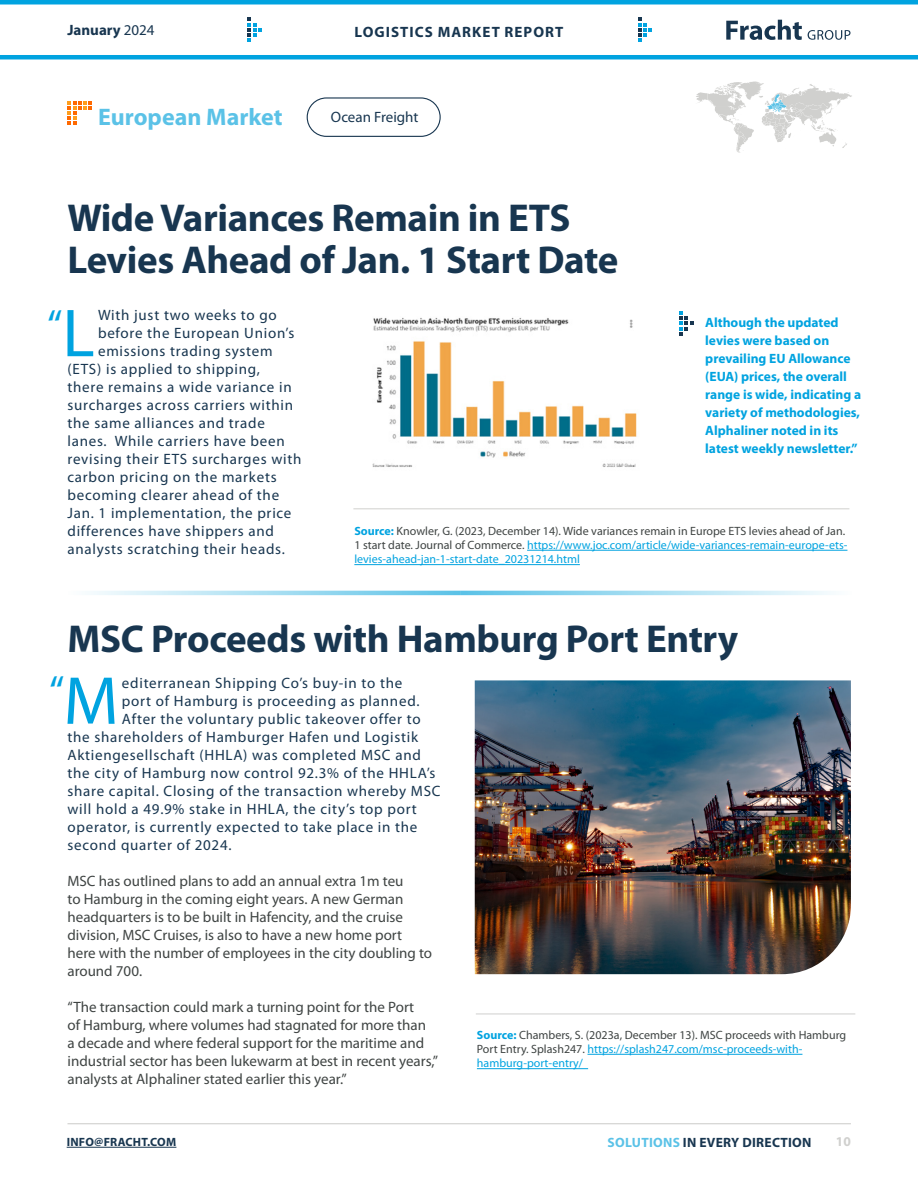
<style>
.page{position:relative;width:918px;height:1188px;background:#fff}
.page>*{position:absolute;margin:0;border:0;box-sizing:border-box;transform-origin:0 0}
.t1{font:68.4px "Myriad Pro";color:#00a3e0}
.t2{font:43.05px "Myriad Pro";color:#00a3e0}
.t3{font:700 39px/42px "Myriad Pro";letter-spacing:-.01em;color:#183650}
.t4{font:700 24px "Myriad Pro";color:#5bc2e7}
.t5{font:15px "Myriad Pro";letter-spacing:.05em;color:#183650}
.t6{font:15px/18px "Myriad Pro";color:#3f4443}
.t7{font:700 15px "Myriad Pro";letter-spacing:.07em;color:#183650}
.t8{font:15px "Myriad Pro";color:#183650}
.t9{font:700 15px "Myriad Pro";color:#183650}
.t10{font:700 13.5px/18px "Myriad Pro";color:#00a3e0}
.t11{font:700 13.5px "Myriad Pro";letter-spacing:.02em;color:#183650}
.t12{font:700 13.5px "Myriad Pro";color:#d0d0ce}
.t13{font:12px/14.4px "Myriad Pro";color:#3f4443}
.t14{font:700 12px "Myriad Pro";letter-spacing:.02em;color:#183650}
.s1{font-weight:400}
.s2{font-weight:700;color:#00a3e0}
.s3{color:#00a3e0}
.s4{color:#5bc2e7}
</style>
<div class="page">
<hr style="left:68px;top:1123px;width:783px;height:1px;background:#d0d0ce">
<hr style="left:67px;top:1147px;width:109px;height:1px;background:#183650">
<hr style="left:353px;top:508px;width:496px;height:1px;background:#d0d0ce">
<svg style="left:0;top:0;width:918px;height:59px"></svg>
<svg style="left:726px;top:20px;width:76px;height:20px"></svg>
<svg style="left:808px;top:30px;width:42px;height:10px"></svg>
<svg style="left:638px;top:18px;width:14px;height:24px"></svg>
<hr style="left:527px;top:550px;width:320px;height:1px;background:#00a3e0">
<hr style="left:354px;top:564px;width:226px;height:1px;background:#00a3e0">
<svg style="left:696px;top:82px;width:156px;height:71px"></svg>
<div style="left:307px;top:97px;width:134px;height:40px;border:1px solid #183650;border-radius:19px"></div>
<svg style="left:68px;top:101px;width:24px;height:24px"></svg>
<img style="left:372px;top:317px;width:265px;height:150px">
<hr style="left:476px;top:1014px;width:379px;height:1px;background:#d0d0ce">
<img style="left:475px;top:680px;width:376px;height:294px">
<hr style="left:588px;top:1054px;width:214px;height:1px;background:#00a3e0">
<hr style="left:477px;top:1068px;width:111px;height:1px;background:#00a3e0">
<svg style="left:679px;top:312px;width:14px;height:23px"></svg>
<svg style="left:460px;top:591px;width:371px;height:4px"></svg>
<svg style="left:90px;top:591px;width:370px;height:4px"></svg>
<p class="t9" style="left:68px;top:21px;width:89px">January <span class="s1">2024</span></p>
<p class="t7" style="left:355px;top:22px;width:210px">LOGISTICS MARKET REPORT</p>
<p class="t4" style="left:98px;top:101px;width:186px">European Market</p>
<p class="t8" style="left:331px;top:108px;width:89px">Ocean Freight</p>
<p class="t3" style="left:68px;top:195px;width:552px">Wide Variances Remain in ETS<br>Levies Ahead of Jan. 1 Start Date</p>
<p class="t1" style="left:62px;top:291px;width:34px">L</p>
<p class="t5" style="left:98px;top:306px;width:180px">With just two weeks to go</p>
<p class="t2" style="left:47px;top:299px;width:17px">“</p>
<p class="t10" style="left:705px;top:313px;width:158px">Although the updated levies were based on prevailing EU Allowance (EUA) prices, the overall range is wide, indicating a variety of methodologies,<br>Alphaliner noted in its latest weekly newsletter.”</p>
<p class="t5" style="left:98px;top:324px;width:198px">before the European Union’s</p>
<p class="t5" style="left:98px;top:342px;width:176px">emissions trading system</p>
<p class="t5" style="left:68px;top:360px;width:194px">(ETS) is applied to shipping,</p>
<p class="t5" style="left:68px;top:378px;width:226px">there remains a wide variance in</p>
<p class="t5" style="left:68px;top:396px;width:227px">surcharges across carriers within</p>
<p class="t5" style="left:68px;top:414px;width:199px">the same alliances and trade</p>
<p class="t5" style="left:68px;top:432px;width:219px">lanes. While carriers have been</p>
<p class="t5" style="left:68px;top:450px;width:235px">revising their ETS surcharges with</p>
<p class="t5" style="left:68px;top:468px;width:211px">carbon pricing on the markets</p>
<p class="t5" style="left:68px;top:486px;width:213px">becoming clearer ahead of the</p>
<p class="t5" style="left:68px;top:504px;width:226px">Jan. 1 implementation, the price</p>
<p class="t5" style="left:68px;top:522px;width:208px">differences have shippers and</p>
<p class="t5" style="left:68px;top:540px;width:219px">analysts scratching their heads.</p>
<p class="t13" style="left:354px;top:523px;width:495px"><span class="s2">Source:</span> Knowler, G. (2023, December 14). Wide variances remain in Europe ETS levies ahead of Jan.<br>1 start date. Journal of Commerce. <span class="s3">https://www.joc.com/article/wide-variances-remain-europe-ets&shy;levies-ahead-jan-1-start-date_20231214.html</span></p>
<p class="t3" style="left:68px;top:617px;width:672px">MSC Proceeds with Hamburg Port Entry</p>
<p class="t1" style="left:64px;top:659px;width:57px">M</p>
<p class="t5" style="left:122px;top:674px;width:282px">editerranean Shipping Co’s buy-in to the</p>
<p class="t2" style="left:49px;top:665px;width:17px">“</p>
<p class="t5" style="left:122px;top:692px;width:299px">port of Hamburg is proceeding as planned.</p>
<p class="t5" style="left:122px;top:710px;width:300px">After the voluntary public takeover offer to</p>
<p class="t5" style="left:68px;top:728px;width:352px">the shareholders of Hamburger Hafen und Logistik</p>
<p class="t5" style="left:68px;top:746px;width:355px">Aktiengesellschaft (HHLA) was completed MSC and</p>
<p class="t5" style="left:68px;top:764px;width:370px">the city of Hamburg now control 92.3% of the HHLA’s</p>
<p class="t5" style="left:68px;top:782px;width:375px">share capital. Closing of the transaction whereby MSC</p>
<p class="t5" style="left:68px;top:800px;width:351px">will hold a 49.9% stake in HHLA, the city’s top port</p>
<p class="t5" style="left:68px;top:818px;width:351px">operator, is currently expected to take place in the</p>
<p class="t5" style="left:68px;top:836px;width:166px">second quarter of 2024.</p>
<p class="t6" style="left:68px;top:872px;width:366px">MSC has outlined plans to add an annual extra 1m teu<br>to Hamburg in the coming eight years. A new German headquarters is to be built in Hafencity, and the cruise division, MSC Cruises, is also to have a new home port here with the number of employees in the city doubling to around 700.</p>
<p class="t6" style="left:68px;top:998px;width:372px">“The transaction could mark a turning point for the Port<br>of Hamburg, where volumes had stagnated for more than<br>a decade and where federal support for the maritime and industrial sector has been lukewarm at best in recent years,” analysts at Alphaliner stated earlier this year.”</p>
<p class="t13" style="left:477px;top:1027px;width:371px"><span class="s2">Source:</span> Chambers, S. (2023a, December 13). MSC proceeds with Hamburg<br>Port Entry. Splash247. <span class="s3">https://splash247.com/msc-proceeds-with&shy;hamburg-port-entry/</span></p>
<p class="t14" style="left:67px;top:1134px;width:111px">INFO@FRACHT.COM</p>
<p class="t11" style="left:608px;top:1133px;width:205px"><span class="s4">SOLUTIONS</span> IN EVERY DIRECTION</p>
<p class="t12" style="left:836px;top:1133px;width:16px">10</p>
</div>
